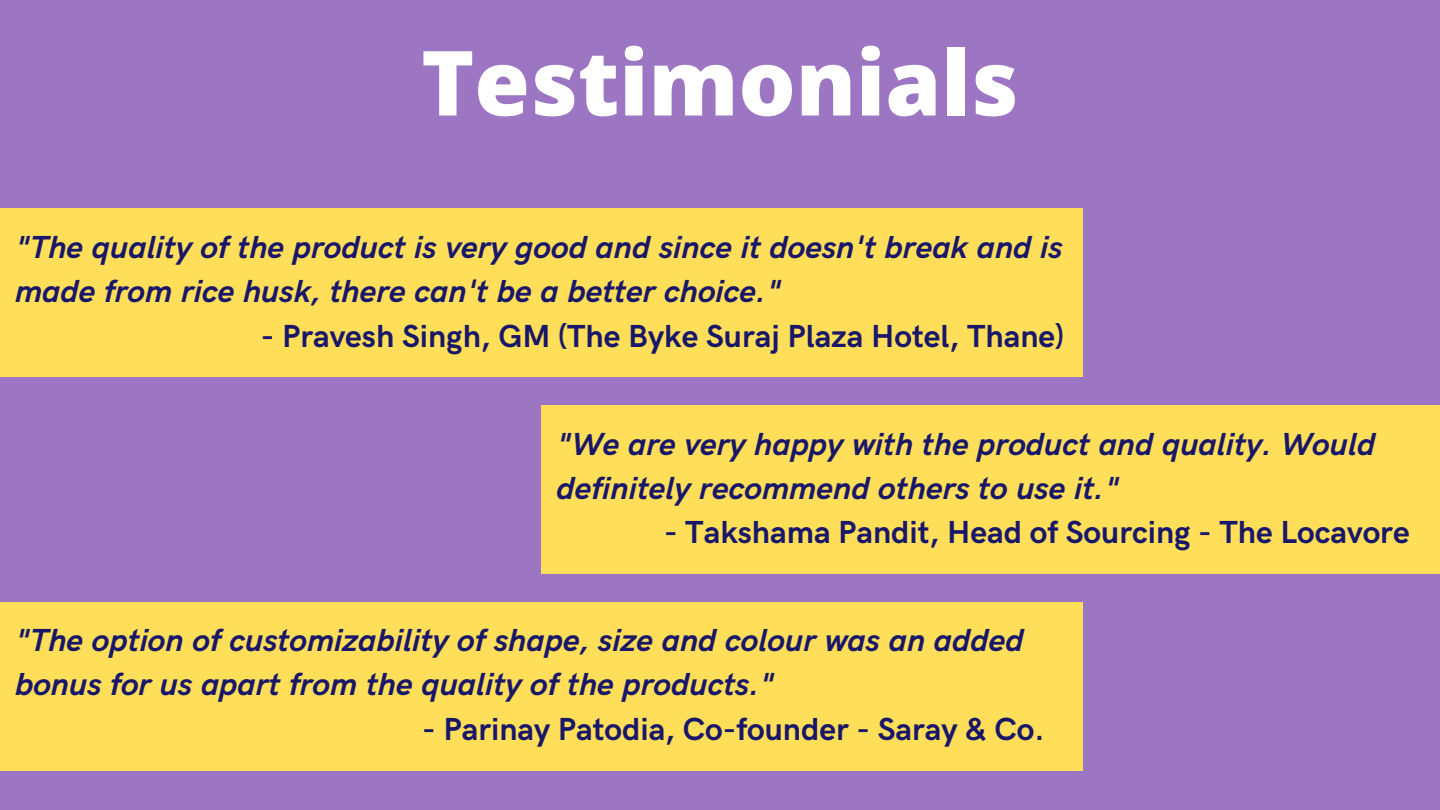
<style>
.page{position:relative;width:1440px;height:810px;background:#9d76c3}
.page>*{position:absolute;margin:0;border:0;box-sizing:border-box;transform-origin:0 0}
.t1{font:800 90px "Open Sans";color:#fff}
.t2{font:italic 700 32px/44.2px "HK Grotesk";color:#191769}
.t3{font:700 32px "HK Grotesk";color:#191769}
</style>
<div class="page">
<div style="left:0;top:208px;width:1083px;height:169px;background:#ffde59"></div>
<div style="left:542px;top:405px;width:898px;height:169px;background:#ffde59"></div>
<div style="left:0;top:602px;width:1083px;height:168px;background:#ffde59"></div>
<h1 class="t1" style="left:421px;top:19px;width:599px">Testimonials</h1>
<p class="t2" style="left:15px;top:226px;width:1049px">"The quality of the product is very good and since it doesn't break and is made from rice husk, there can't be a better choice."</p>
<p class="t3" style="left:261px;top:318px;width:805px">- Pravesh Singh, GM (The Byke Suraj Plaza Hotel, Thane)</p>
<p class="t2" style="left:557px;top:423px;width:820px">"We are very happy with the product and quality. Would definitely recommend others to use it."</p>
<p class="t3" style="left:664px;top:514px;width:747px">- Takshama Pandit, Head of Sourcing - The Locavore</p>
<p class="t2" style="left:15px;top:619px;width:1010px">"The option of customizability of shape, size and colour was an added bonus for us apart from the quality of the products."</p>
<p class="t3" style="left:422px;top:711px;width:624px">- Parinay Patodia, Co-founder - Saray &amp; Co.</p>
</div>
